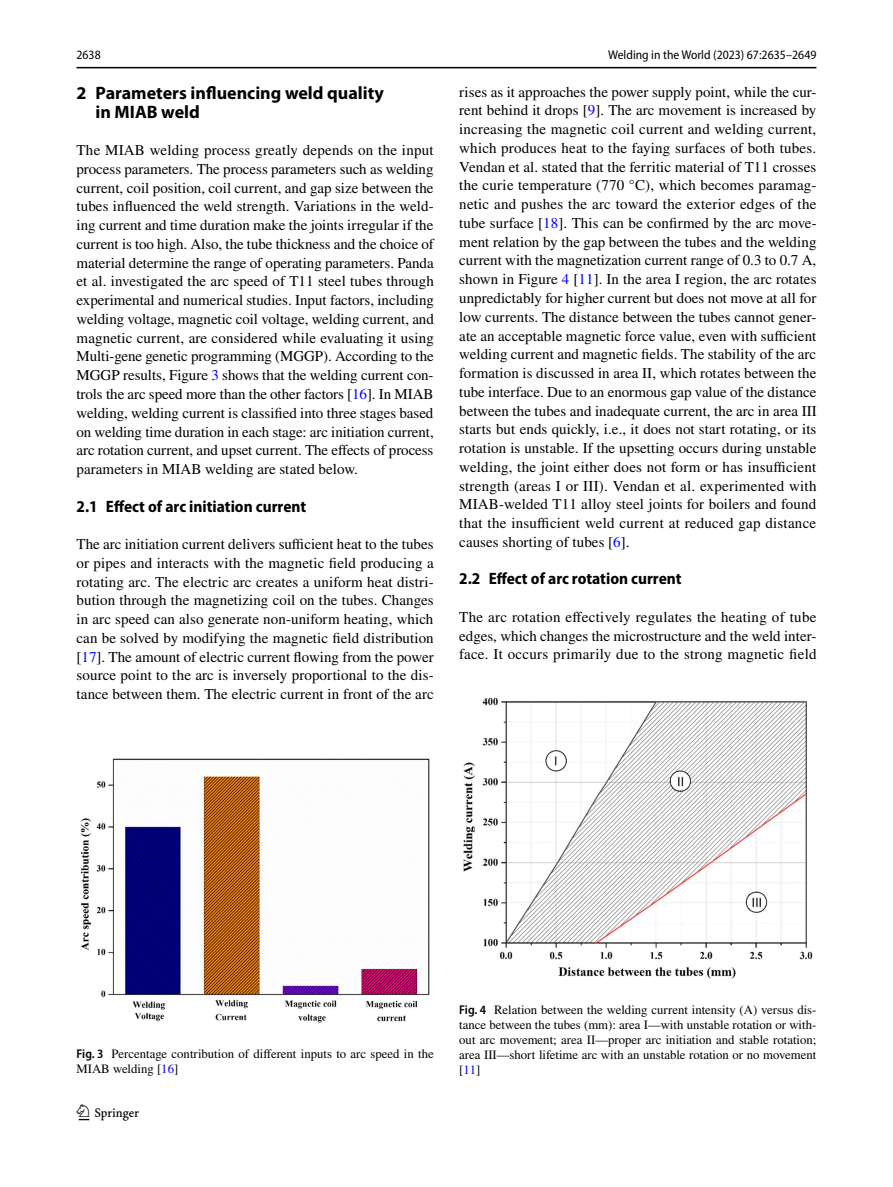
<style>
.page{position:relative;width:893px;height:1187px;background:#fff}
.page>*{position:absolute;margin:0;border:0;box-sizing:border-box;transform-origin:0 0}
.t1{font:22.5px "Springnew Regular 2";color:#000}
.t2{font:700 18px/18.8px "Myriad Pro";color:#000}
.t3{font:700 semi-condensed 16.5px "Myriad Pro";color:#000}
.t4{font:15px/18.8px "STIX";letter-spacing:.005em;color:#000;text-align:justify}
.t5{font:12.75px/15px "STIX";color:#000}
.t6{font:semi-condensed 12.75px "Myriad Pro";color:#000}
.s1{color:#00f}
.s2{font-family:"Myriad Pro";font-weight:600;font-stretch:semi-condensed}
</style>
<div class="page">
<hr style="left:77px;top:67px;width:739px;height:1px;background:#000">
<img style="left:81px;top:758px;width:348px;height:264px">
<img style="left:463px;top:697px;width:349px;height:281px">
<p class="t6" style="left:77px;top:48px;width:26px">2638</p>
<p class="t6" style="left:608px;top:48px;width:210px">Welding in the World (2023) 67:2635–2649</p>
<p class="t2" style="left:96px;top:83px;width:290px;text-indent:-19px">2 Parameters influencing weld quality in MIAB weld</p>
<p class="t4" style="left:77px;top:142px;width:359px">The MIAB welding process greatly depends on the input process parameters. The process parameters such as welding current, coil position, coil current, and gap size between the tubes influenced the weld strength. Variations in the weld&shy;ing current and time duration make the joints irregular if the current is too high. Also, the tube thickness and the choice of material determine the range of operating parameters. Panda et al. investigated the arc speed of T11 steel tubes through experimental and numerical studies. Input factors, including welding voltage, magnetic coil voltage, welding current, and magnetic current, are considered while evaluating it using Multi-gene genetic programming (MGGP). According to the MGGP results, Figure <span class="s1">3</span> shows that the welding current con&shy;trols the arc speed more than the other factors [<span class="s1">16</span>]. In MIAB welding, welding current is classified into three stages based on welding time duration in each stage: arc initiation current, arc rotation current, and upset current. The effects of process parameters in MIAB welding are stated below.</p>
<p class="t3" style="left:77px;top:497px;width:231px">2.1 Effect of arc initiation current</p>
<p class="t4" style="left:77px;top:535px;width:359px">The arc initiation current delivers sufficient heat to the tubes or pipes and interacts with the magnetic field producing a rotating arc. The electric arc creates a uniform heat distri&shy;bution through the magnetizing coil on the tubes. Changes in arc speed can also generate non-uniform heating, which can be solved by modifying the magnetic field distribution [<span class="s1">17</span>]. The amount of electric current flowing from the power source point to the arc is inversely proportional to the dis&shy;tance between them. The electric current in front of the arc</p>
<p class="t4" style="left:459px;top:83px;width:359px">rises as it approaches the power supply point, while the cur&shy;rent behind it drops [<span class="s1">9</span>]. The arc movement is increased by increasing the magnetic coil current and welding current, which produces heat to the faying surfaces of both tubes.<br>Vendan et al. stated that the ferritic material of T11 crosses the curie temperature (770 °C), which becomes paramag&shy;netic and pushes the arc toward the exterior edges of the tube surface [<span class="s1">18</span>]. This can be confirmed by the arc move&shy;ment relation by the gap between the tubes and the welding current with the magnetization current range of 0.3 to 0.7 A, shown in Figure <span class="s1">4</span> [<span class="s1">11</span>]. In the area I region, the arc rotates unpredictably for higher current but does not move at all for low currents. The distance between the tubes cannot gener&shy;ate an acceptable magnetic force value, even with sufficient welding current and magnetic fields. The stability of the arc formation is discussed in area II, which rotates between the tube interface. Due to an enormous gap value of the distance between the tubes and inadequate current, the arc in area III starts but ends quickly, i.e., it does not start rotating, or its rotation is unstable. If the upsetting occurs during unstable welding, the joint either does not form or has insufficient strength (areas I or III). Vendan et al. experimented with MIAB-welded T11 alloy steel joints for boilers and found that the insufficient weld current at reduced gap distance causes shorting of tubes [<span class="s1">6</span>].</p>
<p class="t3" style="left:459px;top:569px;width:224px">2.2 Effect of arc rotation current</p>
<p class="t4" style="left:459px;top:608px;width:359px">The arc rotation effectively regulates the heating of tube edges, which changes the microstructure and the weld inter&shy;face. It occurs primarily due to the strong magnetic field</p>
<p class="t5" style="left:77px;top:1046px;width:359px"><span class="s2">Fig. 3</span> Percentage contribution of different inputs to arc speed in the<br>MIAB welding [<span class="s1">16</span>]</p>
<h1 class="t1" style="left:79px;top:1104px;width:62px">1 3</h1>
<p class="t5" style="left:459px;top:1002px;width:359px;text-align:justify"><span class="s2">Fig. 4</span> Relation between the welding current intensity (A) versus dis&shy;tance between the tubes (mm): area I—with unstable rotation or with&shy;out arc movement; area II—proper arc initiation and stable rotation; area III—short lifetime arc with an unstable rotation or no movement [<span class="s1">11</span>]</p>
</div>
